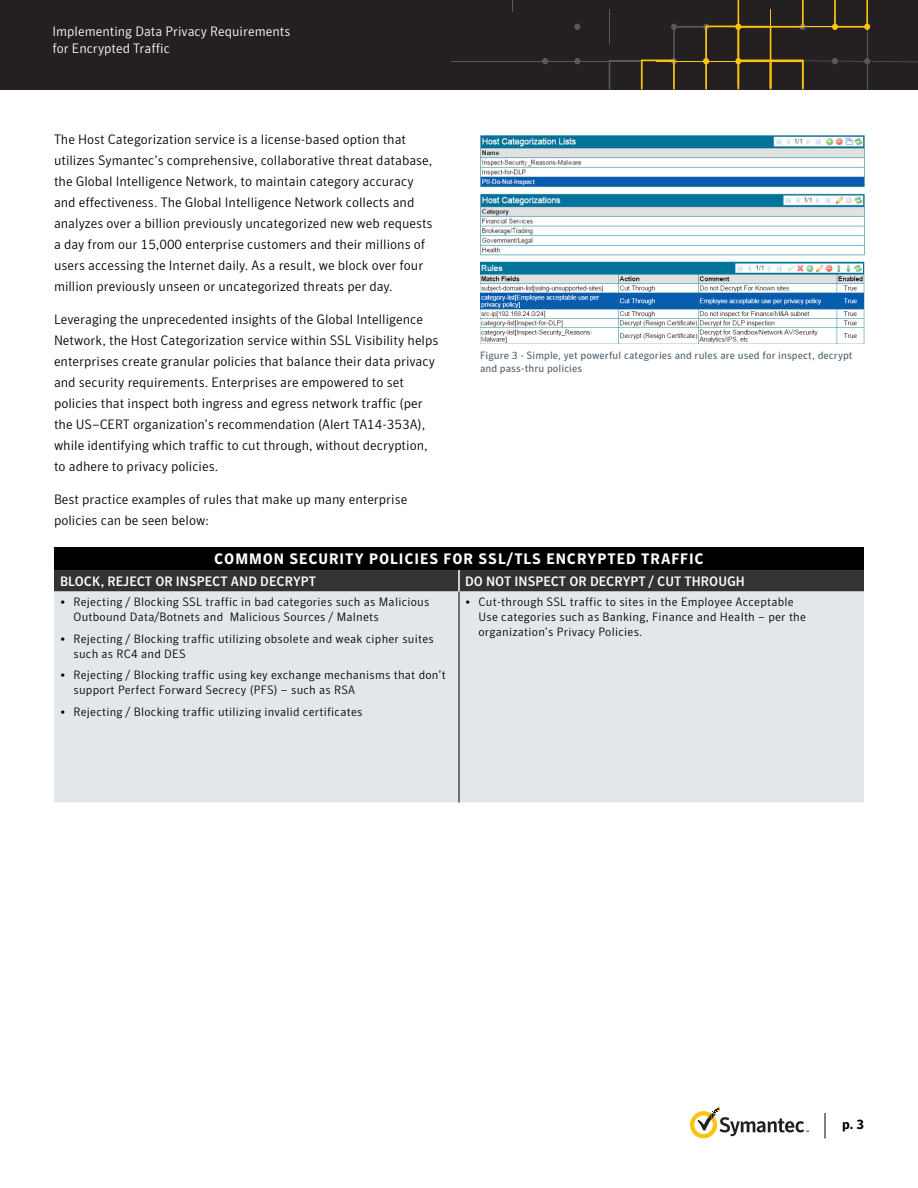
<style>
.page{position:relative;width:918px;height:1188px;background:#fff}
.page>*{position:absolute;margin:0;border:0;box-sizing:border-box;transform-origin:0 0}
.Chart_Title{font:700 15px "Symantec Sans";letter-spacing:.06em;color:#fff}
.Body_text{font:300 13.5px/21px "Symantec Sans";color:#000}
.Chart_Subhead{font:500 13.5px "Symantec Sans";color:#fff}
.t1{font:300 13.5px/16.2px "Symantec Sans";color:#fff}
.t2{font:700 13.5px "Symantec Sans";color:#000}
.Chart_Multi-lines{font:300 12px/15px "Symantec Sans";letter-spacing:.02em;color:#000}
.Caption_Left_Align{font:10.5px/12.6px "Symantec Sans";letter-spacing:.01em;color:#475865}
</style>
<div class="page">
<div style="left:0;top:0;width:918px;height:90px;background:#241f21"></div>
<hr style="left:451px;top:61px;width:187px;height:1px;background:#59595c">
<svg style="left:542px;top:58px;width:6px;height:6px"></svg>
<svg style="left:574px;top:58px;width:6px;height:6px"></svg>
<svg style="left:574px;top:24px;width:6px;height:6px"></svg>
<svg style="left:609px;top:0;width:309px;height:90px"></svg>
<svg style="left:690px;top:1107px;width:119px;height:31px"></svg>
<svg style="left:825px;top:1113px;width:1px;height:25px"></svg>
<div style="left:54px;top:548px;width:810px;height:22px;background:#000"></div>
<div style="left:54px;top:570px;width:810px;height:22px;background:#333"></div>
<div style="left:54px;top:592px;width:810px;height:210px;background:#e4e7ea"></div>
<hr style="left:458px;top:570px;width:2px;height:22px;background:#fff">
<hr style="left:459px;top:592px;width:1px;height:210px;background:#000">
<img style="left:480px;top:135px;width:385px;height:121px">
<img style="left:480px;top:262px;width:384px;height:81px">
<p class="t1" style="left:52px;top:24px;width:239px">Implementing Data Privacy Requirements for Encrypted Traffic</p>
<p class="Body_text" style="left:54px;top:129px;width:380px">The Host Categorization service is a license-based option that utilizes Symantec’s comprehensive, collaborative threat database, the Global Intelligence Network, to maintain category accuracy and effectiveness. The Global Intelligence Network collects and analyzes over a billion previously uncategorized new web requests a day from our 15,000 enterprise customers and their millions of users accessing the Internet daily. As a result, we block over four million previously unseen or uncategorized threats per day.</p>
<p class="Body_text" style="left:54px;top:309px;width:386px">Leveraging the unprecedented insights of the Global Intelligence Network, the Host Categorization service within SSL Visibility helps enterprises create granular policies that balance their data privacy and security requirements. Enterprises are empowered to set policies that inspect both ingress and egress network traffic (per the US–CERT organization’s recommendation (Alert TA14-353A), while identifying which traffic to cut through, without decryption, to adhere to privacy policies.</p>
<p class="Body_text" style="left:54px;top:489px;width:355px">Best practice examples of rules that make up many enterprise policies can be seen below:</p>
<p class="Chart_Title" style="left:214px;top:550px;width:491px">COMMON SECURITY POLICIES FOR SSL/TLS ENCRYPTED TRAFFIC</p>
<p class="Chart_Subhead" style="left:60px;top:573px;width:258px">BLOCK, REJECT OR INSPECT AND DECRYPT</p>
<p class="Chart_Subhead" style="left:465px;top:573px;width:281px">DO NOT INSPECT OR DECRYPT / CUT THROUGH</p>
<p class="Chart_Multi-lines" style="left:74px;top:594px;width:357px;text-indent:-14px">• Rejecting / Blocking SSL traffic in bad categories such as Malicious<br>Outbound Data/Botnets and Malicious Sources / Malnets</p>
<p class="Chart_Multi-lines" style="left:74px;top:631px;width:362px;text-indent:-14px">• Rejecting / Blocking traffic utilizing obsolete and weak cipher suites such as RC4 and DES</p>
<p class="Chart_Multi-lines" style="left:74px;top:668px;width:374px;text-indent:-14px">• Rejecting / Blocking traffic using key exchange mechanisms that don’t support Perfect Forward Secrecy (PFS) – such as RSA</p>
<p class="Chart_Multi-lines" style="left:60px;top:704px;width:304px">• Rejecting / Blocking traffic utilizing invalid certificates</p>
<p class="Caption_Left_Align" style="left:480px;top:349px;width:374px">Figure 3 - Simple, yet powerful categories and rules are used for inspect, decrypt and pass-thru policies</p>
<p class="Chart_Multi-lines" style="left:478px;top:594px;width:329px;text-indent:-14px">• Cut-through SSL traffic to sites in the Employee Acceptable<br>Use categories such as Banking, Finance and Health – per the organization’s Privacy Policies.</p>
<p class="t2" style="left:842px;top:1116px;width:23px">p. 3</p>
</div>
